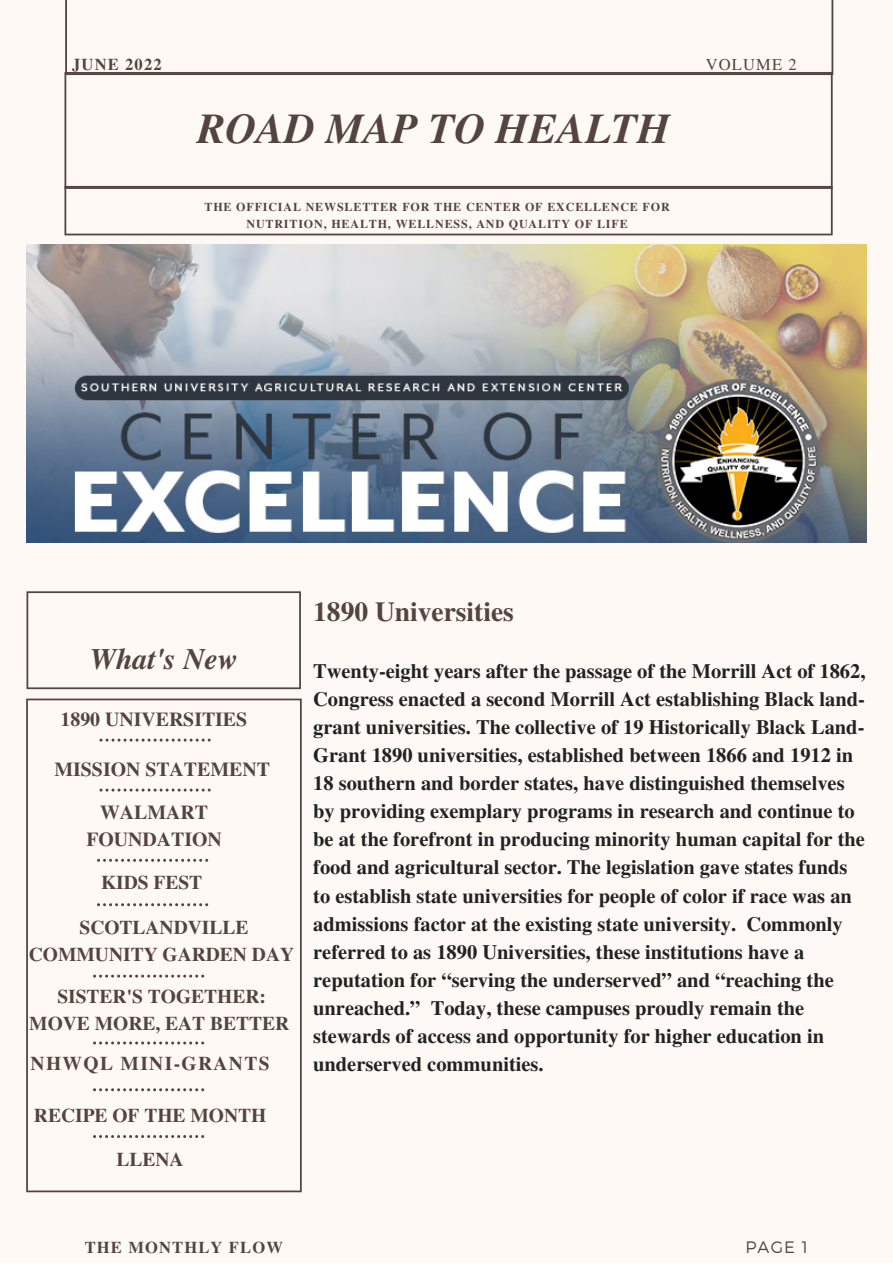
<style>
.page{position:relative;width:893px;height:1264px;background:#fff}
.page>*{position:absolute;margin:0;border:0;box-sizing:border-box;transform-origin:0 0}
.t1{font:italic 700 42.45px "Te X Gyre Termes";color:#544441}
.t2{font:italic 700 29.7px "Te X Gyre Termes";color:#544441}
.t3{font:700 27.45px "Te X Gyre Termes";color:#544441}
.t4{font:700 20.4px/28px "Te X Gyre Termes";color:#222}
.t5{font:700 19.8px/43.2px "Te X Gyre Termes";color:#544441}
.t6{font:700 19.5px/27px "Te X Gyre Termes";color:#544441;text-align:center}
.t7{font:700 19.5px "Te X Gyre Termes";letter-spacing:.07em;color:#544441}
.t8{font:700 16.5px "Te X Gyre Termes";letter-spacing:.07em;color:#544441}
.t9{font:16.5px "Te X Gyre Termes";letter-spacing:.07em;color:#544441}
.t10{font:300 16.5px "Montserrat";color:#544441}
.t11{font:700 12px/17.1px "Te X Gyre Termes";letter-spacing:.07em;color:#544441;text-align:center}
</style>
<div class="page">
<div style="left:0;top:0;width:892px;height:1262px;background:#fff9f6"></div>
<svg style="left:64px;top:189px;width:768px;height:46px"></svg>
<svg style="left:64px;top:72px;width:768px;height:117px"></svg>
<svg style="left:65px;top:0;width:768px;height:75px"></svg>
<img style="left:26px;top:245px;width:840px;height:298px">
<svg style="left:26px;top:591px;width:275px;height:98px"></svg>
<svg style="left:26px;top:698px;width:276px;height:494px"></svg>
<svg style="left:99px;top:788px;width:112px;height:3px"></svg>
<svg style="left:97px;top:858px;width:111px;height:3px"></svg>
<svg style="left:99px;top:738px;width:112px;height:3px"></svg>
<svg style="left:97px;top:903px;width:111px;height:3px"></svg>
<svg style="left:93px;top:974px;width:111px;height:3px"></svg>
<svg style="left:93px;top:1041px;width:111px;height:3px"></svg>
<svg style="left:93px;top:1088px;width:111px;height:3px"></svg>
<svg style="left:93px;top:1134px;width:111px;height:3px"></svg>
<p class="t8" style="left:72px;top:52px;width:91px">JUNE 2022</p>
<p class="t9" style="left:705px;top:53px;width:93px">VOLUME 2</p>
<h1 class="t1" style="left:197px;top:97px;width:474px">ROAD MAP TO HEALTH</h1>
<p class="t11" style="left:204px;top:197px;width:466px">THE OFFICIAL NEWSLETTER FOR THE CENTER OF EXCELLENCE FOR<br>NUTRITION, HEALTH, WELLNESS, AND QUALITY OF LIFE</p>
<h2 class="t2" style="left:90px;top:637px;width:149px">What's New</h2>
<p class="t5" style="left:60px;top:696px;width:188px">1890 UNIVERSITIES</p>
<p class="t5" style="left:100px;top:746px;width:171px;text-indent:-46px">MISSION STATEMENT<br>WALMART</p>
<p class="t5" style="left:86px;top:816px;width:137px">FOUNDATION</p>
<p class="t6" style="left:101px;top:868px;width:103px">KIDS FEST</p>
<p class="t6" style="left:29px;top:912px;width:267px">SCOTLANDVILLE<br>COMMUNITY GARDEN DAY</p>
<p class="t6" style="left:29px;top:981px;width:261px">SISTER'S TOGETHER:<br>MOVE MORE, EAT BETTER</p>
<p class="t7" style="left:31px;top:1047px;width:240px">NHWQL MINI-GRANTS</p>
<p class="t6" style="left:34px;top:1101px;width:234px">RECIPE OF THE MONTH</p>
<p class="t6" style="left:116px;top:1144px;width:69px">LLENA</p>
<h3 class="t3" style="left:313px;top:590px;width:202px">1890 Universities</h3>
<p class="t4" style="left:313px;top:655px;width:553px">Twenty-eight years after the passage of the Morrill Act of 1862, Congress enacted a second Morrill Act establishing Black land&shy;grant universities. The collective of 19 Historically Black Land-Grant 1890 universities, established between 1866 and 1912 in 18 southern and border states, have distinguished themselves by providing exemplary programs in research and continue to be at the forefront in producing minority human capital for the food and agricultural sector. The legislation gave states funds to establish state universities for people of color if race was an admissions factor at the existing state university. Commonly referred to as 1890 Universities, these institutions have a reputation for “serving the underserved” and “reaching the unreached.” Today, these campuses proudly remain the stewards of access and opportunity for higher education in underserved communities.</p>
<p class="t8" style="left:85px;top:1234px;width:200px">THE MONTHLY FLOW</p>
<p class="t10" style="left:745px;top:1236px;width:64px">PAGE 1</p>
</div>
